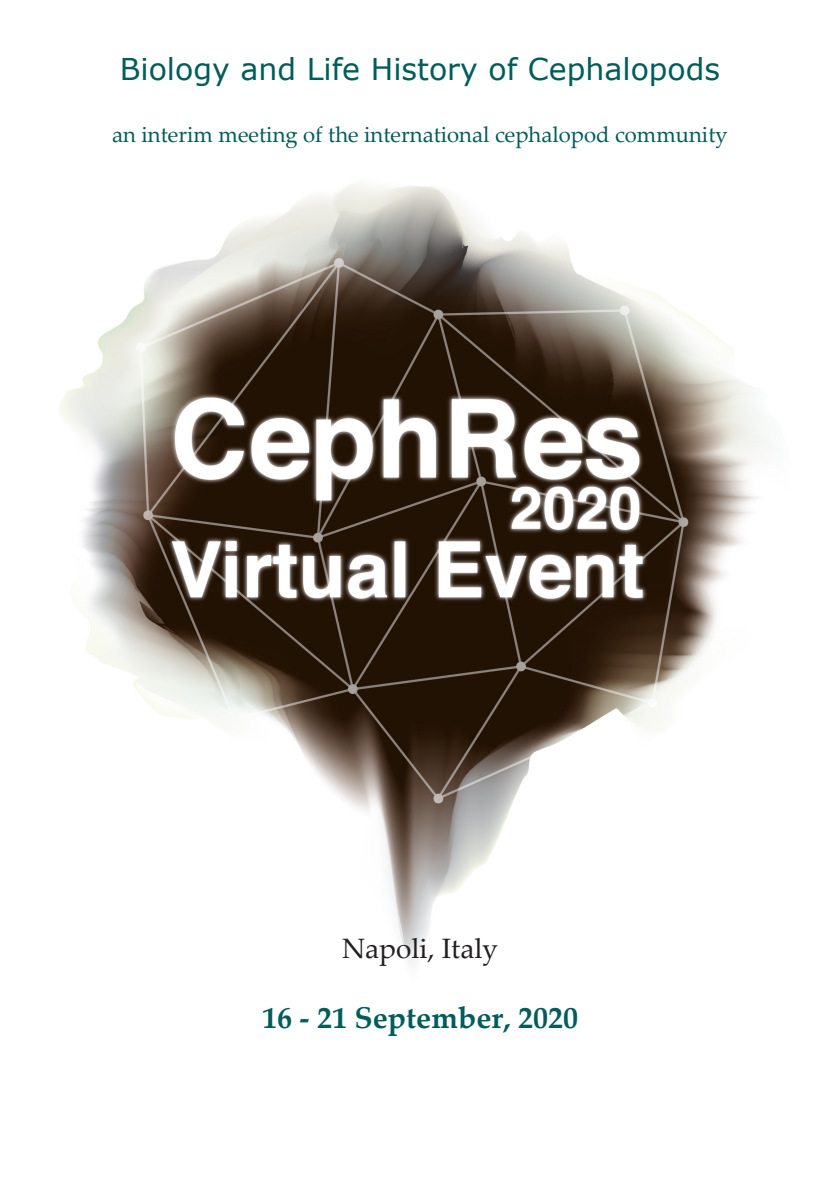
<style>
.page{position:relative;width:840px;height:1191px;background:#fff}
.page>*{position:absolute;margin:0;border:0;box-sizing:border-box;transform-origin:0 0}
.t1{font:30px "Verdana";color:#005d5a}
.t2{font:700 30px "Palatino Linotype";color:#005d5a}
.t3{font:28px "Palatino Linotype";color:#231f20}
.t4{font:22px "Palatino Linotype";color:#005d5a}
</style>
<div class="page">
<img style="left:59px;top:185px;width:710px;height:778px">
<h1 class="t1" style="left:120px;top:48px;width:601px">Biology and Life History of Cephalopods</h1>
<p class="t4" style="left:112px;top:119px;width:616px">an interim meeting of the international cephalopod community</p>
<p class="t3" style="left:342px;top:929px;width:157px">Napoli, Italy</p>
<h1 class="t2" style="left:262px;top:996px;width:317px">16 - 21 September, 2020</h1>
</div>
